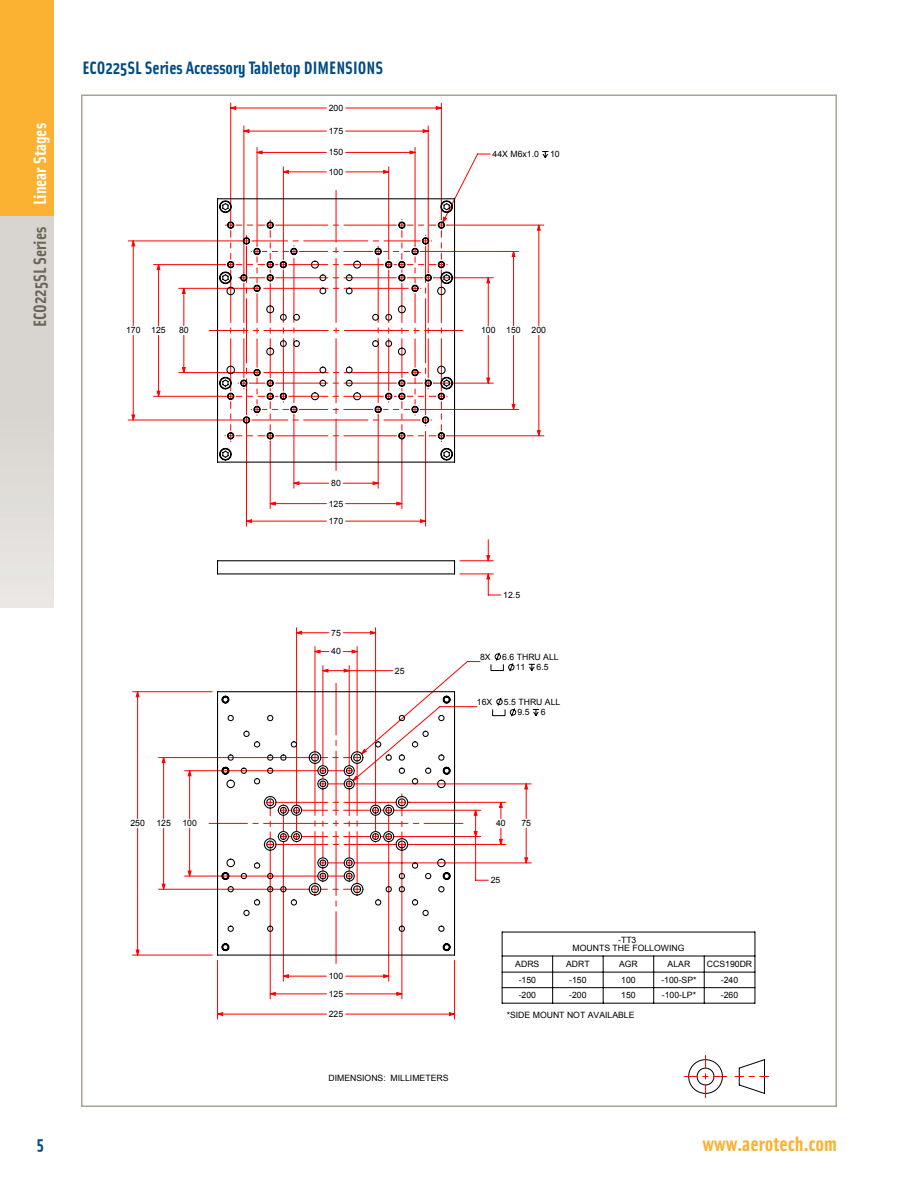
<style>
.page{position:relative;width:918px;height:1188px;background:#fff}
.page>*{position:absolute;margin:0;border:0;box-sizing:border-box;transform-origin:0 0}
.t1{font:700 21px "Solex OT";color:#fbb131}
.Page_Headers{font:700 18px "Solex OT";color:#004b84}
.t2{font:700 18px "Solex OT";color:#6d6658}
.t3{font:700 18px "Solex OT";color:#fff}
.t4{font:8.7px/10.5px "Arial";color:#000}
</style>
<div class="page">
<div style="left:0;top:216px;width:54px;height:391px;background:linear-gradient(to bottom,#d3cfc9,#e6e3e0)"></div>
<div style="left:0;top:0;width:54px;height:216px;background:#fbb131"></div>
<svg style="left:545px;top:151px;width:4px;height:7px"></svg>
<hr style="left:502px;top:1003px;width:253px;height:1px;background:#000">
<hr style="left:755px;top:932px;width:1px;height:71px;background:#000">
<hr style="left:502px;top:932px;width:253px;height:1px;background:#000">
<hr style="left:552px;top:956px;width:1px;height:47px;background:#000">
<hr style="left:603px;top:956px;width:1px;height:47px;background:#000">
<hr style="left:653px;top:956px;width:1px;height:47px;background:#000">
<hr style="left:704px;top:956px;width:1px;height:47px;background:#000">
<hr style="left:502px;top:972px;width:253px;height:1px;background:#000">
<hr style="left:502px;top:987px;width:253px;height:1px;background:#000">
<hr style="left:502px;top:956px;width:253px;height:1px;background:#000">
<svg style="left:684px;top:1055px;width:43px;height:43px"></svg>
<svg style="left:735px;top:1059px;width:34px;height:35px"></svg>
<svg style="left:132px;top:107px;width:408px;height:908px"></svg>
<svg style="left:216px;top:198px;width:240px;height:265px"></svg>
<svg style="left:454px;top:561px;width:1px;height:12px"></svg>
<svg style="left:217px;top:561px;width:1px;height:13px"></svg>
<hr style="left:218px;top:573px;width:237px;height:1px;background:#000">
<hr style="left:218px;top:560px;width:237px;height:1px;background:#000">
<svg style="left:216px;top:691px;width:240px;height:265px"></svg>
<p class="Page_Headers" style="left:82px;top:56px;width:302px">ECO225SL Series Accessory Tabletop DIMENSIONS</p>
<h2 class="t3" style="left:28px;top:205px;width:84px;rotate:-90deg">Linear Stages</h2>
<h2 class="t2" style="left:28px;top:327px;width:102px;rotate:-90deg">ECO225SL Series</h2>
<p class="t4" style="left:329px;top:103px;width:16px">200</p>
<p class="t4" style="left:329px;top:126px;width:16px">175</p>
<p class="t4" style="left:329px;top:147px;width:16px">150</p>
<p class="t4" style="left:329px;top:167px;width:16px">100</p>
<p class="t4" style="left:493px;top:149px;width:48px">44X M6x1.0</p>
<p class="t4" style="left:550px;top:149px;width:11px">10</p>
<p class="t4" style="left:126px;top:325px;width:41px">170 125</p>
<p class="t4" style="left:179px;top:325px;width:11px">80</p>
<p class="t4" style="left:481px;top:325px;width:67px">100 150 200</p>
<p class="t4" style="left:331px;top:478px;width:11px">80</p>
<p class="t4" style="left:329px;top:498px;width:16px">125</p>
<p class="t4" style="left:329px;top:516px;width:16px">170</p>
<p class="t4" style="left:331px;top:627px;width:11px">75</p>
<p class="t4" style="left:331px;top:646px;width:11px">40</p>
<p class="t4" style="left:395px;top:665px;width:11px">25</p>
<p class="t4" style="left:503px;top:590px;width:18px">12.5</p>
<p class="t4" style="left:480px;top:651px;width:12px">8X</p>
<p class="t4" style="left:516px;top:651px;width:44px;text-indent:-14px">6.6 THRU ALL<br>11</p>
<p class="t4" style="left:537px;top:662px;width:14px">6.5</p>
<p class="t4" style="left:477px;top:696px;width:17px">16X</p>
<p class="t4" style="left:517px;top:696px;width:44px;text-indent:-14px">5.5 THRU ALL<br>9.5</p>
<p class="t4" style="left:541px;top:707px;width:6px">6</p>
<p class="t4" style="left:130px;top:818px;width:16px">250</p>
<p class="t4" style="left:156px;top:818px;width:16px">125</p>
<p class="t4" style="left:182px;top:818px;width:16px">100</p>
<p class="t4" style="left:496px;top:818px;width:11px">40</p>
<p class="t4" style="left:521px;top:818px;width:11px">75</p>
<p class="t4" style="left:329px;top:967px;width:16px;line-height:17.7px">100<br>125</p>
<p class="t4" style="left:329px;top:1009px;width:16px">225</p>
<p class="t4" style="left:328px;top:1073px;width:122px">DIMENSIONS: MILLIMETERS</p>
<p class="t4" style="left:491px;top:875px;width:11px">25</p>
<p class="t4" style="left:573px;top:936px;width:113px;line-height:8.1px;text-align:center">-TT3<br>MOUNTS THE FOLLOWING</p>
<p class="t4" style="left:515px;top:959px;width:26px">ADRS</p>
<p class="t4" style="left:566px;top:959px;width:25px">ADRT</p>
<p class="t4" style="left:619px;top:959px;width:20px">AGR</p>
<p class="t4" style="left:668px;top:959px;width:24px">ALAR</p>
<p class="t4" style="left:707px;top:959px;width:47px">CCS190DR</p>
<p class="t4" style="left:519px;top:975px;width:19px">-150</p>
<p class="t4" style="left:569px;top:975px;width:19px">-150</p>
<p class="t4" style="left:621px;top:975px;width:16px">100</p>
<p class="t4" style="left:661px;top:975px;width:37px">-100-SP*</p>
<p class="t4" style="left:721px;top:975px;width:19px">-240</p>
<p class="t4" style="left:519px;top:990px;width:19px">-200</p>
<p class="t4" style="left:569px;top:990px;width:19px">-200</p>
<p class="t4" style="left:621px;top:990px;width:16px">150</p>
<p class="t4" style="left:662px;top:990px;width:36px">-100-LP*</p>
<p class="t4" style="left:721px;top:990px;width:19px">-260</p>
<p class="t4" style="left:507px;top:1010px;width:129px">*SIDE MOUNT NOT AVAILABLE</p>
<h2 class="Page_Headers" style="left:37px;top:1132px;width:9px">5</h2>
<h1 class="t1" style="left:702px;top:1130px;width:136px">www.aerotech.com</h1>
</div>
